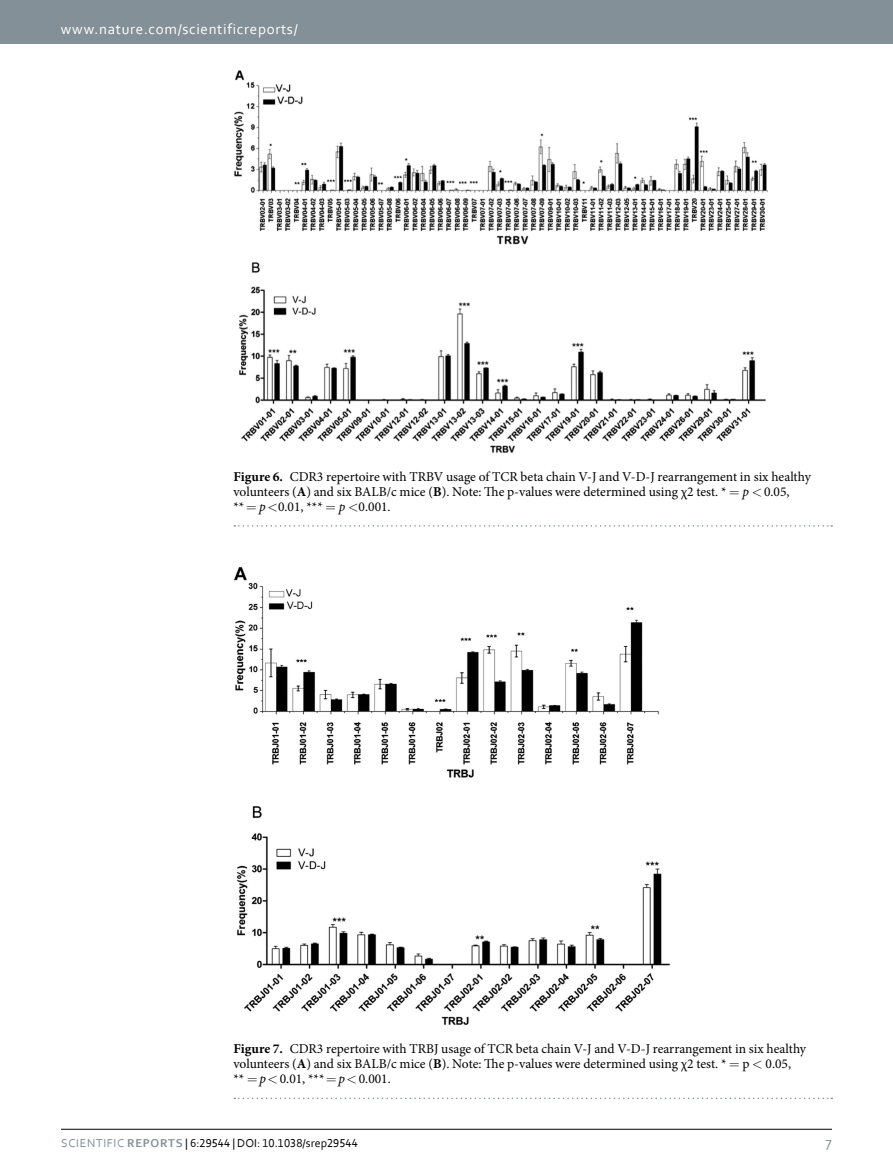
<style>
.page{position:relative;width:893px;height:1174px;background:#fff}
.page>*{position:absolute;margin:0;border:0;box-sizing:border-box;transform-origin:0 0}
.t1{font:15px "Corbel";letter-spacing:.045em;color:#fff}
.t2{font:15px "Corbel";color:#839097}
.t3{font:13.5px/15px "Minion Pro";color:#000}
.t4{font:12px "Corbel";color:#000}
.s1{font-weight:700}
.s2{font-style:italic}
.s3{color:#839097}
.s4{font-weight:700;color:#839097}
</style>
<div class="page">
<div style="left:0;top:0;width:893px;height:43px;background:#839097"></div>
<hr style="left:61px;top:1129px;width:771px;height:1px;background:#000">
<img style="left:234px;top:70px;width:534px;height:383px">
<svg style="left:234px;top:525px;width:598px;height:1px"></svg>
<img style="left:234px;top:567px;width:436px;height:458px">
<svg style="left:234px;top:1097px;width:598px;height:2px"></svg>
<p class="t1" style="left:61px;top:19px;width:238px">www.nature.com/scientificreports/</p>
<p class="t3" style="left:233px;top:469px;width:579px"><span class="s1">Figure 6.</span> CDR3 repertoire with TRBV usage of TCR beta chain V-J and V-D-J rearrangement in six healthy volunteers (<span class="s1">A</span>) and six BALB/c mice (<span class="s1">B</span>). Note: The p-values were determined using χ2 test. * <span class="s2">p</span> 0.05,<br>** <span class="s2">p</span> 0.01, *** <span class="s2">p</span> 0.001.</p>
<p class="t3" style="left:233px;top:1041px;width:574px"><span class="s1">Figure 7.</span> CDR3 repertoire with TRBJ usage of TCR beta chain V-J and V-D-J rearrangement in six healthy volunteers (<span class="s1">A</span>) and six BALB/c mice (<span class="s1">B</span>). Note: The p-values were determined using χ2 test. * p 0.05,<br>** <span class="s2">p</span> 0.01, *** <span class="s2">p</span> 0.001.</p>
<p class="t4" style="left:61px;top:1135px;width:298px"><span class="s3">Scientific</span> <span class="s4">REPORTS</span> | 6:29544 | DOI: 10.1038/srep29544</p>
<p class="t2" style="left:826px;top:1132px;width:8px">7</p>
</div>
